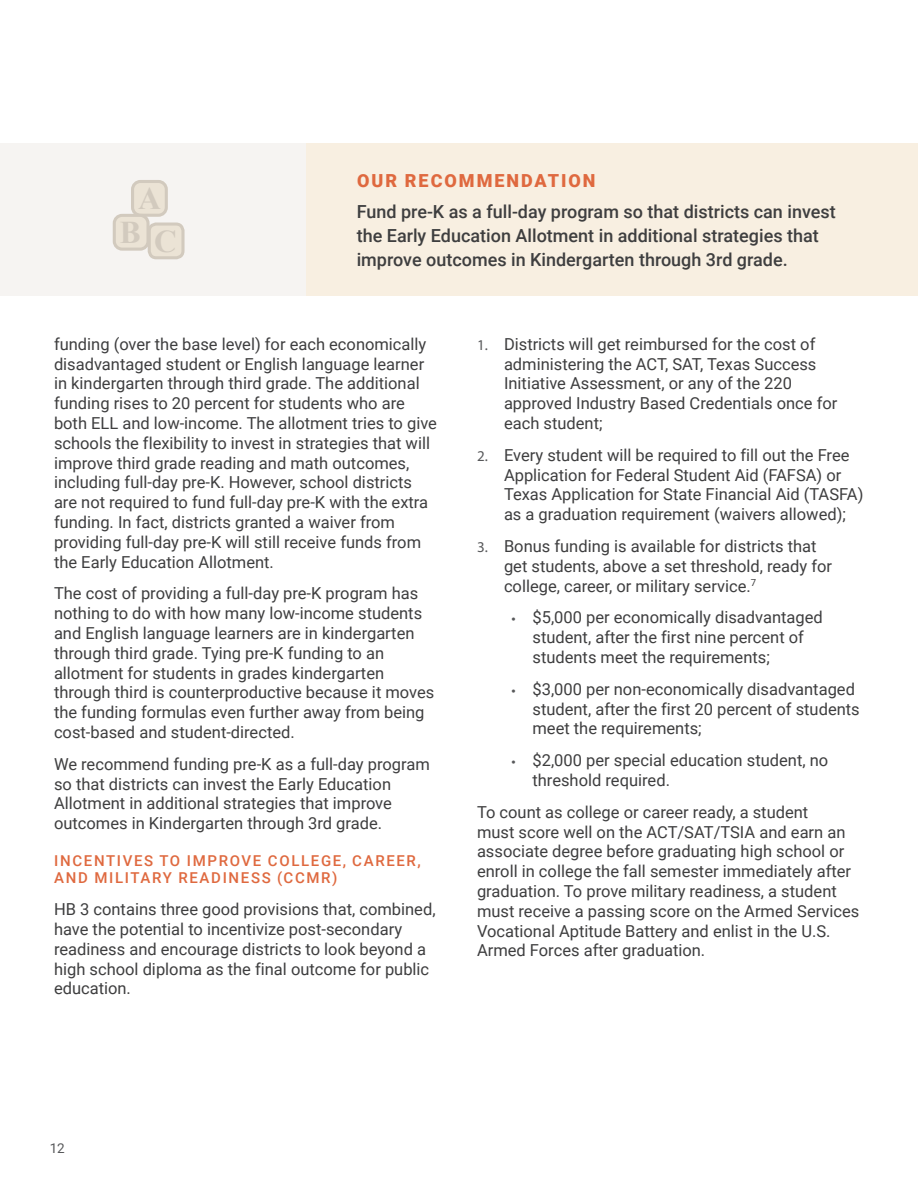
<style>
.page{position:relative;width:918px;height:1188px;background:#fff}
.page>*{position:absolute;margin:0;border:0;box-sizing:border-box;transform-origin:0 0}
.t1{font:700 31.65px "Times New Roman";color:#d2cabe}
.Heading_4{font:500 18px/24px "Roboto";color:#3e3e3f}
.Heading_4-2{font:900 18px "Roboto";letter-spacing:.11em;color:#df693f}
.Body_Text_-_no_break{font:16.5px/19.8px "Roboto";color:#3e3e3f}
.Heading_3{font:500 15px/17.9px "Roboto";letter-spacing:.11em;color:#df693f}
.t2{font:13.5px "Roboto";color:#57585a}
.s1{font-family:"Myriad Pro";font-size:15px;color:#57585a}
</style>
<div class="page">
<div style="left:0;top:143px;width:329px;height:153px;background:#f6f4f2"></div>
<div style="left:307px;top:143px;width:611px;height:153px;background:#f8efe1"></div>
<div style="left:133px;top:181px;width:33px;height:34px;background:#ebe3d5;border-radius:8px"></div>
<div style="left:131px;top:180px;width:37px;height:37px;border:3px solid #d2cabe;border-radius:8px"></div>
<div style="left:114px;top:215px;width:34px;height:34px;background:#ebe3d5;border-radius:8px"></div>
<div style="left:113px;top:214px;width:37px;height:37px;border:3px solid #d2cabe;border-radius:8px"></div>
<div style="left:149px;top:224px;width:34px;height:34px;background:#ebe3d5;border-radius:7px"></div>
<div style="left:148px;top:223px;width:37px;height:36px;border:3px solid #d2cabe;border-radius:7px"></div>
<p class="t1" style="left:138px;top:175px;width:24px">A</p>
<p class="t1" style="left:120px;top:210px;width:23px">B</p>
<p class="t1" style="left:154px;top:219px;width:24px">C</p>
<p class="Heading_4-2" style="left:357px;top:168px;width:240px">OUR RECOMMENDATION</p>
<p class="Heading_4" style="left:357px;top:199px;width:481px">Fund pre-K as a full-day program so that districts can invest the Early Education Allotment in additional strategies that improve outcomes in Kindergarten through 3rd grade.</p>
<p class="Body_Text_-_no_break" style="left:54px;top:333px;width:384px">funding (over the base level) for each economically disadvantaged student or English language learner in kindergarten through third grade. The additional funding rises to 20 percent for students who are both ELL and low-income. The allotment tries to give schools the flexibility to invest in strategies that will improve third grade reading and math outcomes, including full-day pre-K. However, school districts are not required to fund full-day pre-K with the extra funding. In fact, districts granted a waiver from providing full-day pre-K will still receive funds from the Early Education Allotment.</p>
<p class="Body_Text_-_no_break" style="left:54px;top:583px;width:382px">The cost of providing a full-day pre-K program has nothing to do with how many low-income students and English language learners are in kindergarten through third grade. Tying pre-K funding to an allotment for students in grades kindergarten through third is counterproductive because it moves the funding formulas even further away from being cost-based and student-directed.</p>
<p class="Body_Text_-_no_break" style="left:54px;top:753px;width:377px">We recommend funding pre-K as a full-day program so that districts can invest the Early Education Allotment in additional strategies that improve outcomes in Kindergarten through 3rd grade.</p>
<p class="Heading_3" style="left:54px;top:851px;width:368px">INCENTIVES TO IMPROVE COLLEGE, CAREER,<br>AND MILITARY READINESS (CCMR)</p>
<p class="Body_Text_-_no_break" style="left:54px;top:899px;width:383px">HB 3 contains three good provisions that, combined, have the potential to incentivize post-secondary readiness and encourage districts to look beyond a high school diploma as the final outcome for public education.</p>
<p class="Body_Text_-_no_break" style="left:504px;top:333px;width:335px;text-indent:-27px"><span class="s1">1.</span> Districts will get reimbursed for the cost of administering the ACT, SAT, Texas Success Initiative Assessment, or any of the 220 approved Industry Based Credentials once for each student;</p>
<p class="Body_Text_-_no_break" style="left:504px;top:444px;width:361px;text-indent:-27px"><span class="s1">2.</span> Every student will be required to fill out the Free Application for Federal Student Aid (FAFSA) or Texas Application for State Financial Aid (TASFA) as a graduation requirement (waivers allowed);</p>
<p class="Body_Text_-_no_break" style="left:504px;top:536px;width:330px;text-indent:-27px"><span class="s1">3.</span> Bonus funding is available for districts that get students, above a set threshold, ready for college, career, or military service.<sup>7</sup></p>
<p class="Body_Text_-_no_break" style="left:532px;top:607px;width:292px;text-indent:-21px"><span class="s1">•</span> $5,000 per economically disadvantaged student, after the first nine percent of students meet the requirements;</p>
<p class="Body_Text_-_no_break" style="left:532px;top:678px;width:329px;text-indent:-21px"><span class="s1">•</span> $3,000 per non-economically disadvantaged student, after the first 20 percent of students meet the requirements;</p>
<p class="Body_Text_-_no_break" style="left:532px;top:750px;width:297px;text-indent:-21px"><span class="s1">•</span> $2,000 per special education student, no threshold required.</p>
<p class="Body_Text_-_no_break" style="left:477px;top:801px;width:384px">To count as college or career ready, a student<br>must score well on the ACT/SAT/TSIA and earn an associate degree before graduating high school or enroll in college the fall semester immediately after graduation. To prove military readiness, a student must receive a passing score on the Armed Services Vocational Aptitude Battery and enlist in the U.S.<br>Armed Forces after graduation.</p>
<p class="t2" style="left:50px;top:1139px;width:17px">12</p>
</div>
